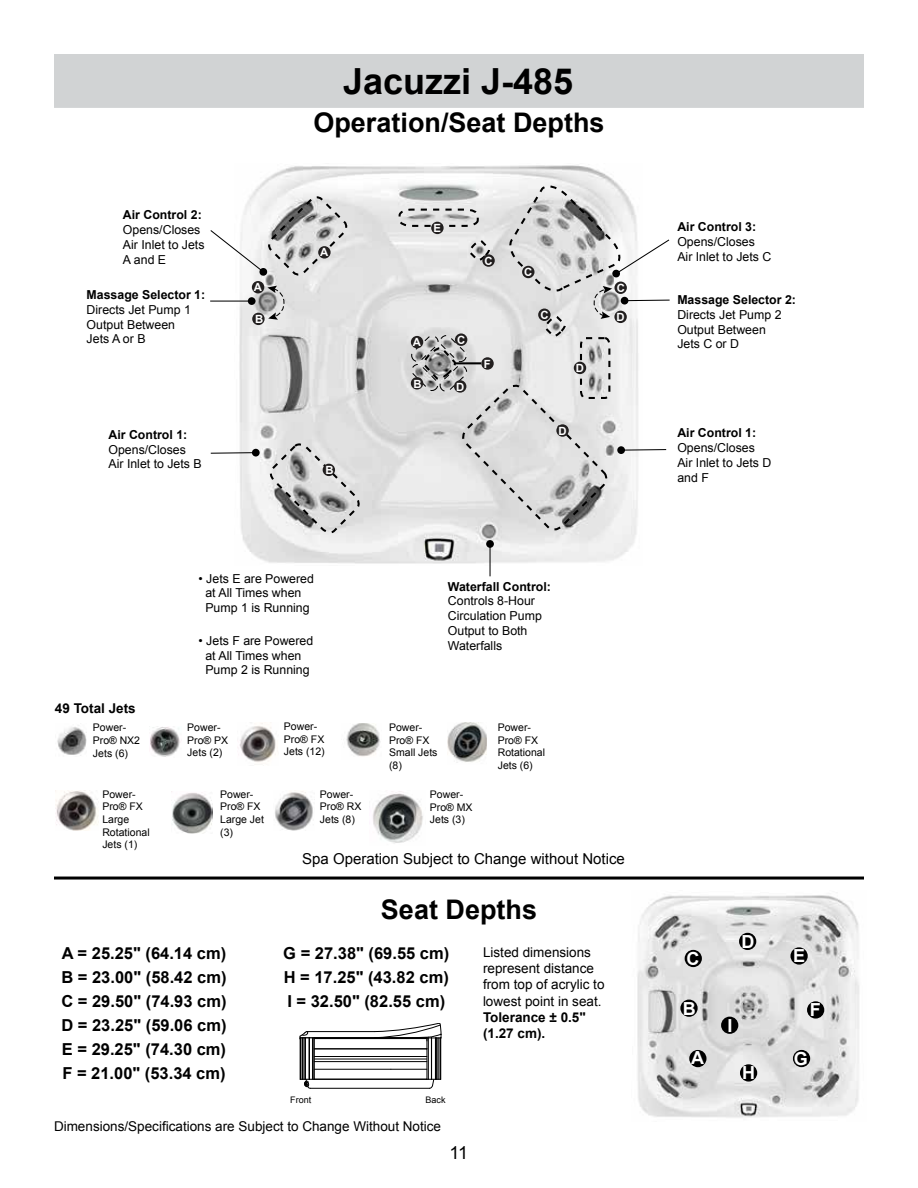
<style>
.page{position:relative;width:918px;height:1188px;background:#fff}
.page>*{position:absolute;margin:0;border:0;box-sizing:border-box;transform-origin:0 0}
.t1{font:700 36px "Arial";color:#000}
.t2{font:700 27px "Arial";color:#000}
.t3{font:700 18px "Arial";color:#fff}
.t4{font:18px "Arial";color:#000}
.t5{font:700 16.5px/24px "Arial";color:#000;text-align:justify}
.t6{font:15px "Arial";color:#000}
.t7{font:13.5px/16.2px "Arial";color:#000}
.t8{font:700 13.5px/16.2px "Arial";color:#000}
.t9{font:12.3px/14.9px "Arial";color:#000}
.t10{font:700 12.3px "Arial";color:#000}
.t11{font:700 11.25px "Arial";color:#fff}
.t12{font:10.5px/12.6px "Arial";color:#000}
.t13{font:9px "Arial";color:#000}
</style>
<div class="page">
<div style="left:54px;top:54px;width:810px;height:54px;background:#d1d3d4"></div>
<hr style="left:54px;top:877px;width:810px;height:3px;background:#000">
<img style="left:234px;top:165px;width:403px;height:401px">
<svg style="left:268px;top:443px;width:94px;height:93px;background:#c6c6c6"></svg>
<div style="left:252px;top:281px;width:12px;height:12px;background:#221f1f;border-radius:50%"></div>
<div style="left:252px;top:313px;width:13px;height:12px;background:#221f1f;border-radius:50%"></div>
<svg style="left:267px;top:286px;width:21px;height:34px"></svg>
<svg style="left:210px;top:194px;width:137px;height:84px"></svg>
<hr style="left:490px;top:544px;width:1px;height:32px;background:#000">
<div style="left:486px;top:540px;width:8px;height:8px;background:#000;border-radius:50%"></div>
<svg style="left:210px;top:452px;width:42px;height:2px"></svg>
<div style="left:252px;top:449px;width:8px;height:8px;background:#000;border-radius:50%"></div>
<svg style="left:398px;top:184px;width:272px;height:349px"></svg>
<div style="left:621px;top:297px;width:7px;height:8px;background:#000;border-radius:50%"></div>
<hr style="left:210px;top:301px;width:42px;height:1px;background:#000">
<div style="left:248px;top:297px;width:8px;height:8px;background:#000;border-radius:50%"></div>
<div style="left:323px;top:464px;width:12px;height:12px;background:#221f1f;border-radius:50%"></div>
<div style="left:411px;top:377px;width:12px;height:13px;background:#221f1f;border-radius:50%"></div>
<img style="left:637px;top:895px;width:222px;height:223px">
<div style="left:740px;top:1064px;width:17px;height:18px;background:#000;border-radius:50%"></div>
<div style="left:721px;top:1017px;width:17px;height:17px;background:#000;border-radius:50%"></div>
<div style="left:793px;top:1050px;width:17px;height:17px;background:#000;border-radius:50%"></div>
<div style="left:689px;top:1050px;width:17px;height:17px;background:#000;border-radius:50%"></div>
<div style="left:685px;top:950px;width:17px;height:17px;background:#000;border-radius:50%"></div>
<div style="left:680px;top:1000px;width:18px;height:17px;background:#000;border-radius:50%"></div>
<div style="left:790px;top:947px;width:18px;height:18px;background:#000;border-radius:50%"></div>
<div style="left:739px;top:933px;width:17px;height:17px;background:#000;border-radius:50%"></div>
<div style="left:807px;top:1001px;width:17px;height:18px;background:#000;border-radius:50%"></div>
<svg style="left:300px;top:1023px;width:141px;height:65px"></svg>
<hr style="left:312px;top:1038px;width:1px;height:41px;background:#010101">
<hr style="left:309px;top:1038px;width:1px;height:41px;background:#010101">
<hr style="left:314px;top:1049px;width:113px;height:1px;background:#010101">
<hr style="left:314px;top:1079px;width:113px;height:1px;background:#010101">
<hr style="left:314px;top:1038px;width:113px;height:1px;background:#010101">
<img style="left:150px;top:726px;width:30px;height:31px">
<img style="left:239px;top:723px;width:37px;height:39px">
<img style="left:56px;top:790px;width:43px;height:41px">
<img style="left:172px;top:793px;width:41px;height:41px">
<img style="left:275px;top:791px;width:38px;height:40px">
<img style="left:373px;top:791px;width:50px;height:53px">
<img style="left:57px;top:725px;width:30px;height:31px">
<img style="left:346px;top:723px;width:35px;height:34px">
<img style="left:447px;top:722px;width:40px;height:41px">
<h1 class="t1" style="left:343px;top:57px;width:232px">Jacuzzi J-485</h1>
<p class="t10" style="left:123px;top:207px;width:80px">Air Control 2:</p>
<p class="t9" style="left:123px;top:222px;width:83px">Opens/Closes<br>Air Inlet to Jets<br>A and E</p>
<p class="t10" style="left:87px;top:287px;width:120px">Massage Selector 1:</p>
<p class="t9" style="left:87px;top:302px;width:106px">Directs Jet Pump 1<br>Output Between<br>Jets A or B</p>
<p class="t10" style="left:108px;top:426px;width:80px">Air Control 1:</p>
<p class="t9" style="left:108px;top:442px;width:95px">Opens/Closes<br>Air Inlet to Jets B</p>
<h2 class="t2" style="left:313px;top:105px;width:293px">Operation/Seat Depths</h2>
<p class="t11" style="left:320px;top:245px;width:10px">A</p>
<p class="t11" style="left:434px;top:221px;width:9px">E</p>
<p class="t11" style="left:485px;top:253px;width:10px">C</p>
<p class="t11" style="left:524px;top:265px;width:10px">C</p>
<p class="t11" style="left:254px;top:280px;width:10px">A</p>
<p class="t11" style="left:617px;top:281px;width:10px">C</p>
<p class="t11" style="left:255px;top:312px;width:10px">B</p>
<p class="t11" style="left:540px;top:307px;width:10px">C</p>
<p class="t11" style="left:617px;top:310px;width:10px">D</p>
<p class="t11" style="left:325px;top:463px;width:10px">B</p>
<p class="t11" style="left:413px;top:334px;width:10px">A</p>
<p class="t11" style="left:414px;top:376px;width:10px">B</p>
<p class="t11" style="left:457px;top:332px;width:10px">C</p>
<p class="t11" style="left:456px;top:379px;width:10px">D</p>
<p class="t11" style="left:484px;top:356px;width:8px">F</p>
<p class="t11" style="left:576px;top:361px;width:10px">D</p>
<p class="t11" style="left:558px;top:423px;width:10px">D</p>
<p class="t8" style="left:55px;top:700px;width:82px">49 Total Jets</p>
<p class="t12" style="left:93px;top:722px;width:49px">Power-<br>Pro® NX2<br>Jets (6)</p>
<p class="t12" style="left:102px;top:788px;width:49px">Power-<br>Pro® FX<br>Large<br>Rotational<br>Jets (1)</p>
<p class="t9" style="left:199px;top:571px;width:117px;text-align:center">• Jets E are Powered at All Times when<br>Pump 1 is Running</p>
<p class="t9" style="left:199px;top:633px;width:116px;text-align:center">• Jets F are Powered at All Times when<br>Pump 2 is Running</p>
<p class="t12" style="left:187px;top:721px;width:43px">Power-<br>Pro® PX<br>Jets (2)</p>
<p class="t12" style="left:284px;top:720px;width:42px">Power-<br>Pro® FX<br>Jets (12)</p>
<p class="t10" style="left:448px;top:578px;width:105px">Waterfall Control:</p>
<p class="t9" style="left:448px;top:594px;width:95px">Controls 8-Hour<br>Circulation Pump<br>Output to Both<br>Waterfalls</p>
<p class="t12" style="left:389px;top:721px;width:50px">Power-<br>Pro® FX<br>Small Jets (8)</p>
<p class="t12" style="left:498px;top:721px;width:49px">Power-<br>Pro® FX<br>Rotational<br>Jets (6)</p>
<p class="t12" style="left:220px;top:788px;width:45px">Power-<br>Pro® FX<br>Large Jet (3)</p>
<p class="t12" style="left:320px;top:788px;width:43px">Power-<br>Pro® RX<br>Jets (8)</p>
<p class="t12" style="left:430px;top:788px;width:44px">Power-<br>Pro® MX<br>Jets (3)</p>
<p class="t6" style="left:302px;top:849px;width:324px">Spa Operation Subject to Change without Notice</p>
<h2 class="t2" style="left:381px;top:891px;width:158px">Seat Depths</h2>
<h3 class="t5" style="left:62px;top:942px;width:166px">A = 25.25" (64.14 cm)</h3>
<h3 class="t5" style="left:283px;top:942px;width:168px">G = 27.38" (69.55 cm)</h3>
<p class="t7" style="left:483px;top:944px;width:123px">Listed dimensions represent distance from top of acrylic to lowest point in seat.</p>
<p class="t8" style="left:483px;top:1009px;width:104px">Tolerance ± 0.5" (1.27 cm).</p>
<h3 class="t5" style="left:61px;top:966px;width:167px">B = 23.00" (58.42 cm)</h3>
<h3 class="t5" style="left:284px;top:966px;width:167px">H = 17.25" (43.82 cm)</h3>
<h3 class="t5" style="left:61px;top:990px;width:167px">C = 29.50" (74.93 cm)</h3>
<h3 class="t5" style="left:287px;top:990px;width:159px">I = 32.50" (82.55 cm)</h3>
<h3 class="t5" style="left:61px;top:1014px;width:167px">D = 23.25" (59.06 cm)<br>E = 29.25" (74.30 cm)<br>F = 21.00" (53.34 cm)</h3>
<p class="t13" style="left:290px;top:1093px;width:23px">Front</p>
<p class="t13" style="left:426px;top:1093px;width:22px">Back</p>
<p class="t7" style="left:54px;top:1118px;width:389px">Dimensions/Specifications are Subject to Change Without Notice</p>
<h3 class="t4" style="left:450px;top:1140px;width:20px">11</h3>
<p class="t10" style="left:677px;top:219px;width:80px">Air Control 3:</p>
<p class="t9" style="left:677px;top:235px;width:95px">Opens/Closes<br>Air Inlet to Jets C</p>
<p class="t10" style="left:677px;top:292px;width:120px">Massage Selector 2:</p>
<p class="t9" style="left:677px;top:307px;width:106px">Directs Jet Pump 2<br>Output Between<br>Jets C or D</p>
<p class="t10" style="left:677px;top:425px;width:80px">Air Control 1:</p>
<p class="t9" style="left:677px;top:441px;width:95px">Opens/Closes<br>Air Inlet to Jets D and F</p>
<h3 class="t3" style="left:687px;top:947px;width:14px">C</h3>
<h3 class="t3" style="left:683px;top:996px;width:14px">B</h3>
<h3 class="t3" style="left:741px;top:929px;width:14px">D</h3>
<h3 class="t3" style="left:727px;top:1013px;width:7px">I</h3>
<h3 class="t3" style="left:793px;top:944px;width:14px">E</h3>
<h3 class="t3" style="left:810px;top:998px;width:12px">F</h3>
<h3 class="t3" style="left:691px;top:1046px;width:14px">A</h3>
<h3 class="t3" style="left:794px;top:1047px;width:16px">G</h3>
<h3 class="t3" style="left:742px;top:1061px;width:14px">H</h3>
</div>
